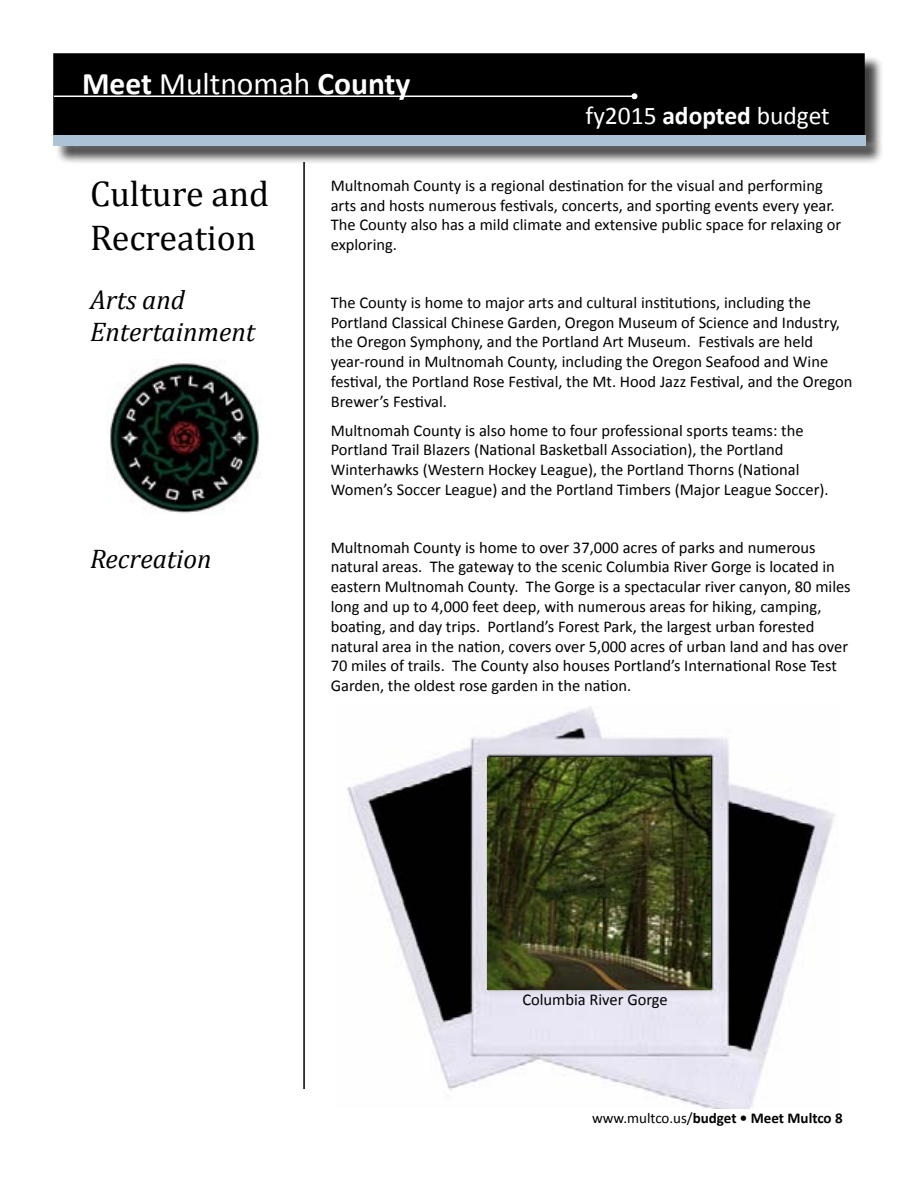
<style>
.page{position:relative;width:918px;height:1188px;background:#fff}
.page>*{position:absolute;margin:0;border:0;box-sizing:border-box;transform-origin:0 0}
.Headers_for_TOC_-_Le{font:36px/43.2px "Cambria Math";color:#000}
.t1{font:700 31.5px "Calibri";color:#fff}
.Headers_for_TOC_-_Le-2{font:italic 27px/32.4px "Cambria";color:#000}
.t2{font:25.5px "Calibri";color:#fff}
.Body_Text{font:16.5px/19.8px "Calibri";color:#000}
.TOC_Dot_Leaders_-_Le{font:16.5px "Calibri";color:#000}
.t3{font:700 15px "Calibri";color:#000}
.s1{font-weight:400}
.s2{font-weight:700}
</style>
<div class="page">
<hr style="left:303px;top:162px;width:2px;height:927px;background:#000">
<div style="left:54px;top:54px;width:810px;height:80px;background:#000"></div>
<div style="left:53px;top:53px;width:812px;height:82px;border:2px solid #000"></div>
<hr style="left:54px;top:96px;width:580px;height:1px;background:#fff">
<svg style="left:632px;top:93px;width:6px;height:6px"></svg>
<div style="left:56px;top:138px;width:828px;height:27px;background:#000;opacity:.75"></div>
<div style="left:53px;top:135px;width:812px;height:10px;background:#acc3d5"></div>
<img style="left:347px;top:706px;width:488px;height:403px">
<img style="left:488px;top:758px;width:223px;height:232px">
<img style="left:107px;top:359px;width:153px;height:155px">
<h2 class="t1" style="left:82px;top:63px;width:330px">Meet <span class="s1">Multnomah</span> County</h2>
<h3 class="t2" style="left:585px;top:100px;width:246px">fy2015 <span class="s2">adopted</span> budget</h3>
<p class="Headers_for_TOC_-_Le" style="left:90px;top:172px;width:181px">Culture and<br>Recreation</p>
<p class="Headers_for_TOC_-_Le-2" style="left:90px;top:282px;width:167px">Arts and<br>Entertainment</p>
<p class="Headers_for_TOC_-_Le-2" style="left:90px;top:542px;width:123px">Recreation</p>
<p class="Body_Text" style="left:331px;top:175px;width:512px">Multnomah County is a regional destination for the visual and performing arts and hosts numerous festivals, concerts, and sporting events every year.<br>The County also has a mild climate and extensive public space for relaxing or exploring.</p>
<p class="Body_Text" style="left:331px;top:292px;width:523px">The County is home to major arts and cultural institutions, including the Portland Classical Chinese Garden, Oregon Museum of Science and Industry, the Oregon Symphony, and the Portland Art Museum. Festivals are held year-round in Multnomah County, including the Oregon Seafood and Wine festival, the Portland Rose Festival, the Mt. Hood Jazz Festival, and the Oregon Brewer’s Festival.</p>
<p class="Body_Text" style="left:331px;top:420px;width:499px">Multnomah County is also home to four professional sports teams: the Portland Trail Blazers (National Basketball Association), the Portland Winterhawks (Western Hockey League), the Portland Thorns (National Women’s Soccer League) and the Portland Timbers (Major League Soccer).</p>
<p class="Body_Text" style="left:331px;top:537px;width:522px">Multnomah County is home to over 37,000 acres of parks and numerous natural areas. The gateway to the scenic Columbia River Gorge is located in eastern Multnomah County. The Gorge is a spectacular river canyon, 80 miles long and up to 4,000 feet deep, with numerous areas for hiking, camping, boating, and day trips. Portland’s Forest Park, the largest urban forested natural area in the nation, covers over 5,000 acres of urban land and has over 70 miles of trails. The County also houses Portland’s International Rose Test Garden, the oldest rose garden in the nation.</p>
<p class="TOC_Dot_Leaders_-_Le" style="left:522px;top:989px;width:147px">Columbia River Gorge</p>
<p class="t3" style="left:592px;top:1108px;width:252px"><span class="s1">www.multco.us/</span>budget • Meet Multco 8</p>
</div>
